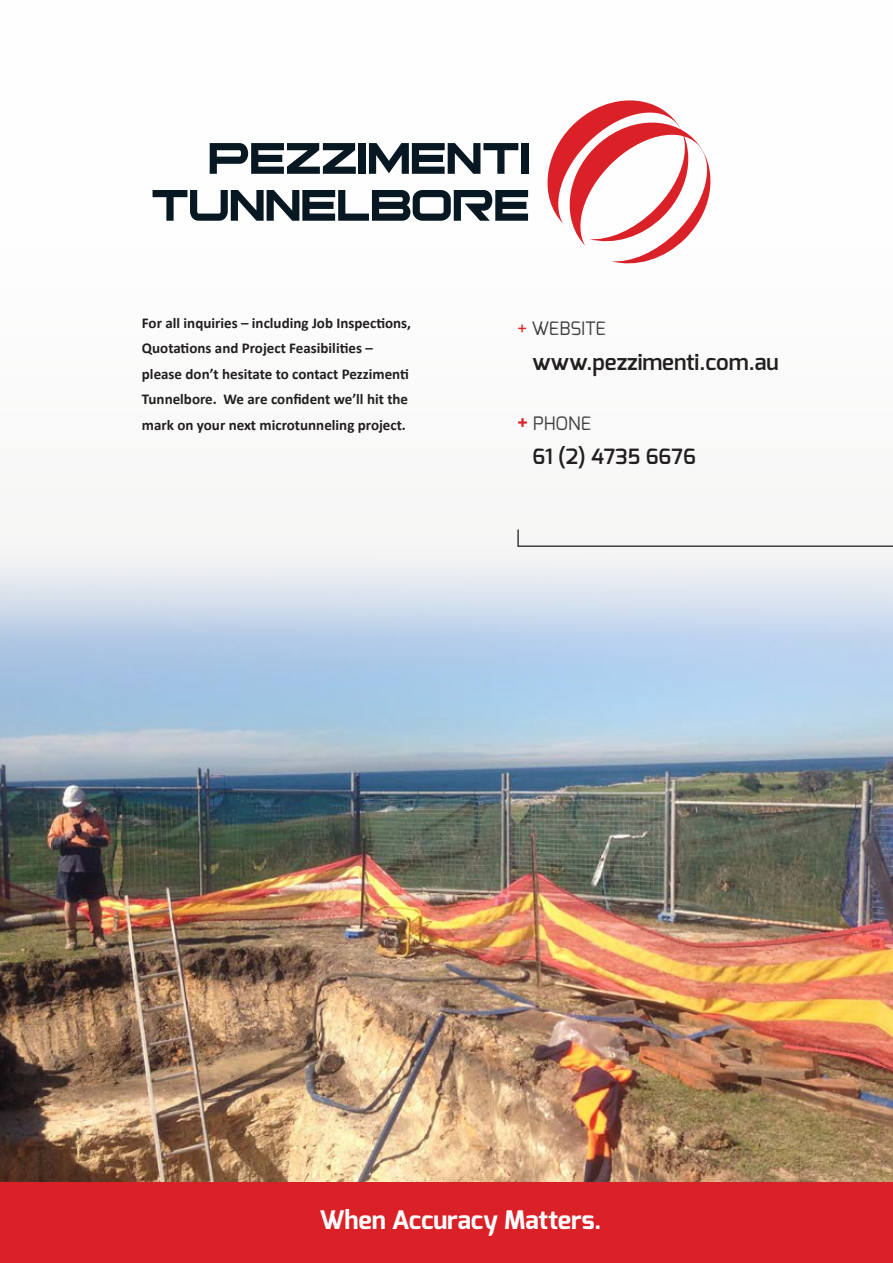
<style>
.page{position:relative;width:893px;height:1263px;background:#fff}
.page>*{position:absolute;margin:0;border:0;box-sizing:border-box;transform-origin:0 0}
.t1{font:700 25.5px "Exo";letter-spacing:-.005em;color:#fff}
.t2{font:600 22.5px "Exo";color:#231f20}
.t3{font:600 21px "Exo";color:#231f20}
.t4{font:18.6px "Exo";color:#3e3e3f}
.t5{font:700 15px/25.5px "Calibri";color:#231f20}
.s1{color:#da2128}
.s2{font-weight:600;font-size:21px;color:#da2128}
</style>
<div class="page">
<img style="left:0;top:552px;width:893px;height:630px">
<svg style="left:517px;top:529px;width:376px;height:18px"></svg>
<svg style="left:210px;top:143px;width:146px;height:31px"></svg>
<div style="left:359px;top:143px;width:7px;height:31px;background:#071822"></div>
<svg style="left:369px;top:143px;width:149px;height:31px"></svg>
<div style="left:521px;top:143px;width:7px;height:31px;background:#071822"></div>
<svg style="left:153px;top:190px;width:375px;height:31px"></svg>
<svg style="left:547px;top:100px;width:164px;height:164px"></svg>
<div style="left:0;top:1182px;width:893px;height:81px;background:#da2128"></div>
<p class="t5" style="left:142px;top:310px;width:271px">For all inquiries – including Job Inspections, Quotations and Project Feasibilities – please don’t hesitate to contact Pezzimenti Tunnelbore. We are confident we’ll hit the mark on your next microtunneling project.</p>
<p class="t4" style="left:517px;top:317px;width:90px"><span class="s1">+</span> WEBSITE</p>
<p class="t2" style="left:532px;top:348px;width:248px">www.pezzimenti.com.au</p>
<p class="t4" style="left:517px;top:412px;width:75px"><span class="s2">+</span> PHONE</p>
<p class="t3" style="left:532px;top:443px;width:165px">61 (2) 4735 6676</p>
<p class="t1" style="left:319px;top:1204px;width:283px">When Accuracy Matters.</p>
</div>
